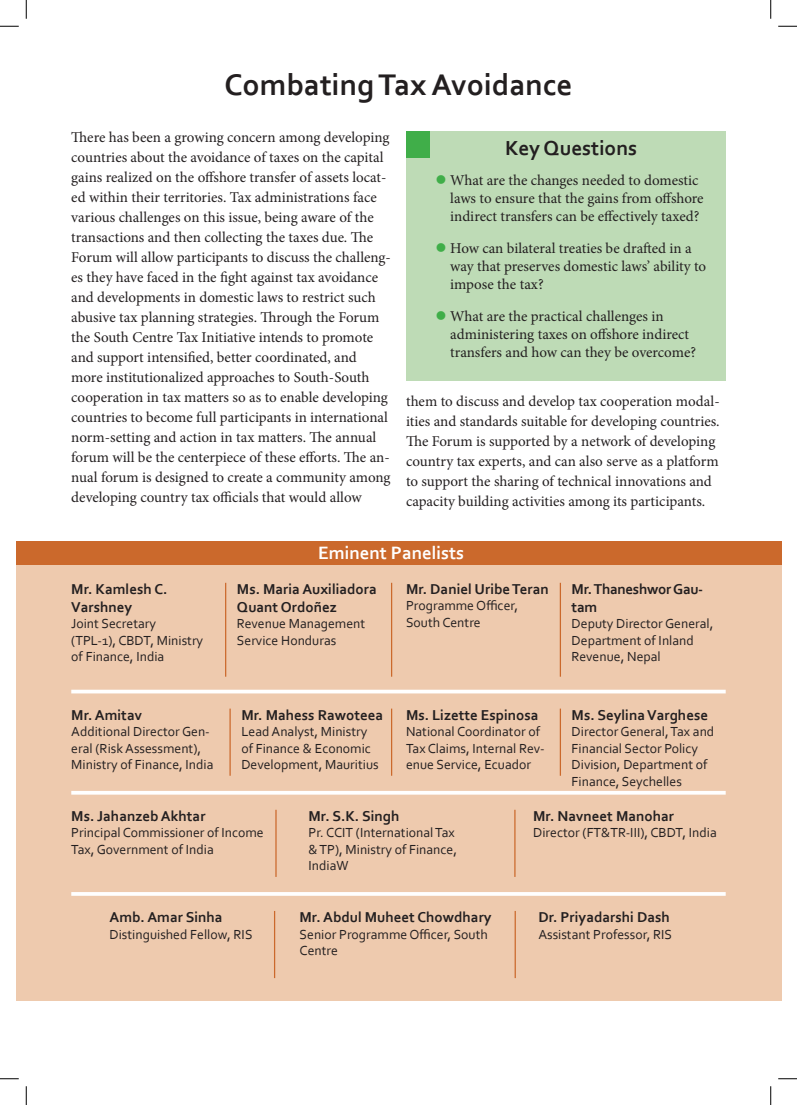
<style>
.page{position:relative;width:797px;height:1105px;background:#fff}
.page>*{position:absolute;margin:0;border:0;box-sizing:border-box;transform-origin:0 0}
.t1{font:700 31.25px "Corbel";color:#231f20}
.t2{font:700 21.25px "Corbel";color:#231f20}
.t3{font:700 18.75px "Corbel";color:#fff}
.t4{font:15px/20px "Minion Pro";color:#231f20}
.t5{font:700 15px/18px "Corbel";color:#231f20}
.t6{font:700 15px/18px "Corbel";letter-spacing:-.02em;color:#231f20}
.t7{font:13.75px/16.5px "Corbel";color:#231f20}
.s1{color:#40ae49}
</style>
<div class="page">
<div style="left:406px;top:131px;width:319px;height:250px;background:#bedbb6"></div>
<div style="left:406px;top:131px;width:24px;height:26px;background:#40ae49"></div>
<div style="left:16px;top:558px;width:765px;height:443px;background:#eecaae"></div>
<div style="left:16px;top:541px;width:765px;height:24px;background:#cb692c"></div>
<hr style="left:225px;top:583px;width:1px;height:94px;background:#cb692c">
<hr style="left:559px;top:583px;width:2px;height:94px;background:#cb692c">
<hr style="left:391px;top:583px;width:1px;height:94px;background:#cb692c">
<hr style="left:229px;top:709px;width:2px;height:67px;background:#cb692c">
<hr style="left:559px;top:709px;width:2px;height:67px;background:#cb692c">
<hr style="left:391px;top:709px;width:1px;height:67px;background:#cb692c">
<hr style="left:275px;top:810px;width:1px;height:67px;background:#cb692c">
<hr style="left:514px;top:810px;width:1px;height:67px;background:#cb692c">
<hr style="left:514px;top:911px;width:2px;height:67px;background:#cb692c">
<hr style="left:274px;top:911px;width:1px;height:67px;background:#cb692c">
<hr style="left:71px;top:690px;width:654px;height:3px;background:#fff">
<svg style="left:71px;top:791px;width:654px;height:4px;background:#fdfaf7"></svg>
<hr style="left:71px;top:892px;width:654px;height:4px;background:#fff">
<svg style="left:0;top:25px;width:19px;height:2px"></svg>
<svg style="left:778px;top:25px;width:19px;height:2px"></svg>
<svg style="left:0;top:1078px;width:19px;height:1px"></svg>
<svg style="left:778px;top:1078px;width:19px;height:1px"></svg>
<svg style="left:25px;top:0;width:2px;height:19px"></svg>
<svg style="left:25px;top:1086px;width:2px;height:19px"></svg>
<svg style="left:770px;top:0;width:1px;height:19px"></svg>
<svg style="left:770px;top:1086px;width:1px;height:19px"></svg>
<h1 class="t1" style="left:224px;top:65px;width:350px">Combating Tax Avoidance</h1>
<h2 class="t2" style="left:505px;top:135px;width:133px">Key Questions</h2>
<p class="t4" style="left:71px;top:127px;width:321px">There has been a growing concern among developing countries about the avoidance of taxes on the capital gains realized on the offshore transfer of assets locat&shy;ed within their territories. Tax administrations face various challenges on this issue, being aware of the transactions and then collecting the taxes due. The Forum will allow participants to discuss the challeng&shy;es they have faced in the fight against tax avoidance and developments in domestic laws to restrict such abusive tax planning strategies. Through the Forum the South Centre Tax Initiative intends to promote and support intensified, better coordinated, and more institutionalized approaches to South-South cooperation in tax matters so as to enable developing countries to become full participants in international norm-setting and action in tax matters. The annual forum will be the centerpiece of these efforts. The an&shy;nual forum is designed to create a community among developing country tax officials that would allow</p>
<p class="t4" style="left:450px;top:171px;width:255px;line-height:18px;text-indent:-15px"><span class="s1">●</span> What are the changes needed to domestic laws to ensure that the gains from offshore indirect transfers can be effectively taxed?</p>
<p class="t4" style="left:450px;top:239px;width:257px;line-height:18px;text-indent:-15px"><span class="s1">●</span> How can bilateral treaties be drafted in a way that preserves domestic laws’ ability to impose the tax?</p>
<p class="t4" style="left:450px;top:307px;width:247px;line-height:18px;text-indent:-15px"><span class="s1">●</span> What are the practical challenges in administering taxes on offshore indirect transfers and how can they be overcome?</p>
<p class="t4" style="left:406px;top:391px;width:315px">them to discuss and develop tax cooperation modal&shy;ities and standards suitable for developing countries.<br>The Forum is supported by a network of developing country tax experts, and can also serve as a platform to support the sharing of technical innovations and capacity building activities among its participants.</p>
<p class="t5" style="left:71px;top:580px;width:98px">Mr. Kamlesh C.<br>Varshney</p>
<p class="t7" style="left:71px;top:615px;width:133px">Joint Secretary (TPL-1), CBDT, Ministry of Finance, India</p>
<p class="t3" style="left:318px;top:541px;width:148px">Eminent Panelists</p>
<p class="t5" style="left:237px;top:580px;width:141px">Ms. Maria Auxiliadora<br>Quant Ordoñez</p>
<p class="t7" style="left:237px;top:615px;width:130px">Revenue Management<br>Service Honduras</p>
<p class="t5" style="left:406px;top:580px;width:144px">Mr. Daniel Uribe Teran</p>
<p class="t7" style="left:406px;top:597px;width:114px">Programme Officer,<br>South Centre</p>
<p class="t6" style="left:571px;top:580px;width:133px">Mr. Thaneshwor Gau&shy;tam</p>
<p class="t7" style="left:571px;top:615px;width:143px">Deputy Director General,<br>Department of Inland<br>Revenue, Nepal</p>
<p class="t5" style="left:71px;top:705px;width:72px">Mr. Amitav</p>
<p class="t7" style="left:71px;top:723px;width:144px">Additional Director Gen&shy;eral (Risk Assessment),<br>Ministry of Finance, India</p>
<p class="t5" style="left:71px;top:806px;width:136px">Ms. Jahanzeb Akhtar</p>
<p class="t7" style="left:71px;top:824px;width:194px">Principal Commissioner of Income<br>Tax, Government of India</p>
<p class="t5" style="left:241px;top:705px;width:143px">Mr. Mahess Rawoteea</p>
<p class="t7" style="left:241px;top:723px;width:139px">Lead Analyst, Ministry of Finance &amp; Economic<br>Development, Mauritius</p>
<p class="t5" style="left:308px;top:806px;width:92px">Mr. S.K. Singh</p>
<p class="t7" style="left:308px;top:824px;width:150px">Pr. CCIT (International Tax &amp; TP), Ministry of Finance,<br>IndiaW</p>
<p class="t5" style="left:406px;top:705px;width:134px">Ms. Lizette Espinosa</p>
<p class="t7" style="left:406px;top:723px;width:140px">National Coordinator of<br>Tax Claims, Internal Rev&shy;enue Service, Ecuador</p>
<p class="t5" style="left:533px;top:806px;width:142px">Mr. Navneet Manohar</p>
<p class="t7" style="left:533px;top:824px;width:185px">Director (FT&amp;TR-III), CBDT, India</p>
<p class="t5" style="left:571px;top:705px;width:138px">Ms. Seylina Varghese</p>
<p class="t7" style="left:571px;top:723px;width:144px">Director General, Tax and<br>Financial Sector Policy<br>Division, Department of<br>Finance, Seychelles</p>
<p class="t5" style="left:110px;top:908px;width:114px">Amb. Amar Sinha</p>
<p class="t7" style="left:110px;top:925px;width:144px">Distinguished Fellow, RIS</p>
<p class="t5" style="left:299px;top:908px;width:193px">Mr. Abdul Muheet Chowdhary</p>
<p class="t7" style="left:299px;top:925px;width:190px">Senior Programme Officer, South<br>Centre</p>
<p class="t5" style="left:538px;top:908px;width:133px">Dr. Priyadarshi Dash</p>
<p class="t7" style="left:538px;top:925px;width:135px">Assistant Professor, RIS</p>
</div>
